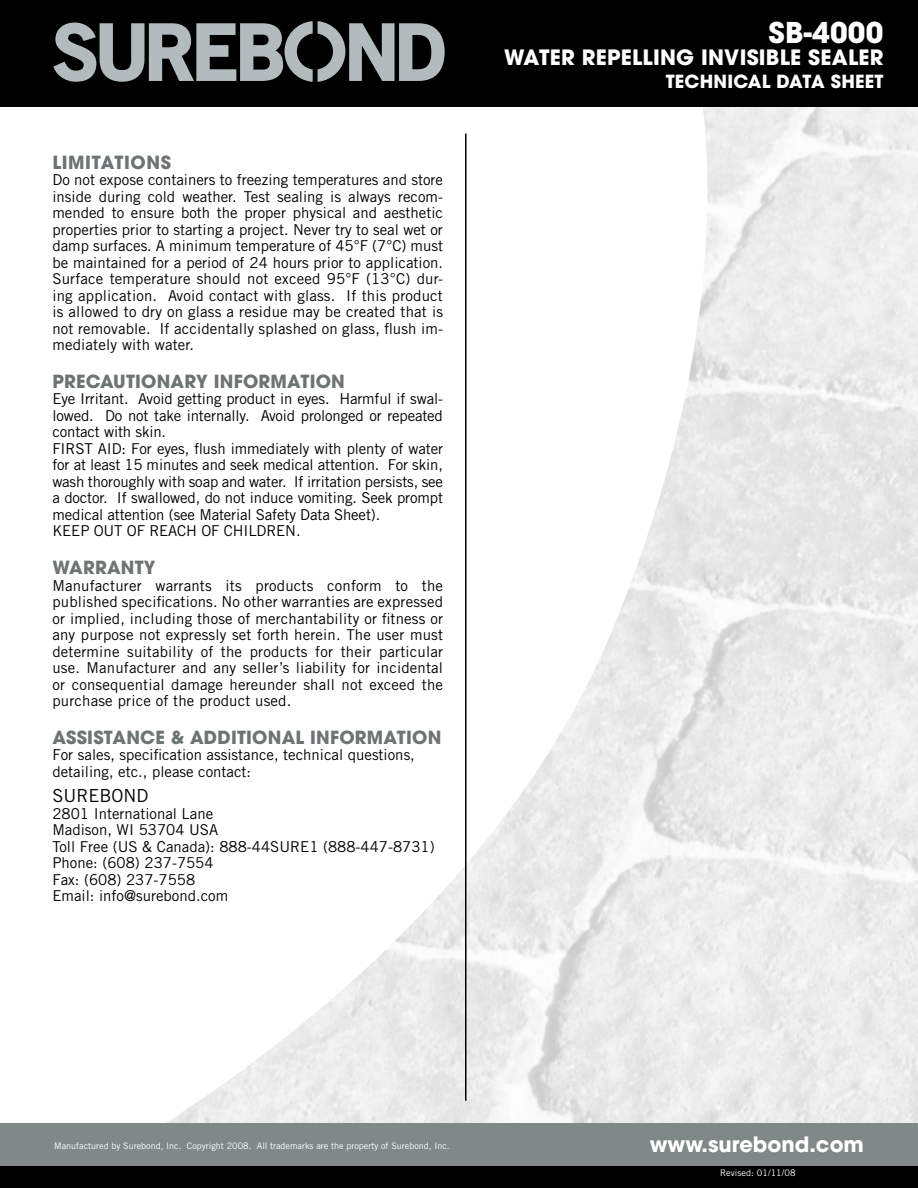
<style>
.page{position:relative;width:918px;height:1188px;background:#fff}
.page>*{position:absolute;margin:0;border:0;box-sizing:border-box;transform-origin:0 0}
.t1{font:700 28.5px "Avant Garde";letter-spacing:.01em;color:#fff}
.t2{font:700 21px "Avant Garde";letter-spacing:.01em;color:#fff}
.t3{font:700 18px "Avant Garde";letter-spacing:.01em;color:#6d7473}
.t4{font:700 18px "Avant Garde";letter-spacing:.01em;color:#fff}
.t5{font:18px "Trade Gothic";color:#000}
.t6{font:15px/16.5px "Trade Gothic";letter-spacing:-.01em;color:#000}
.t7{font:9px "Trade Gothic";color:#fff}
</style>
<div class="page">
<img style="left:53px;top:106px;width:865px;height:1018px">
<div style="left:0;top:1151px;width:918px;height:37px;background:#000"></div>
<div style="left:0;top:1124px;width:918px;height:42px;background:#818888"></div>
<div style="left:0;top:0;width:918px;height:106px;background:#000"></div>
<svg style="left:53px;top:21px;width:392px;height:61px"></svg>
<hr style="left:465px;top:134px;width:1px;height:967px;background:#000">
<p class="t3" style="left:52px;top:150px;width:11px">LIMIT</p>
<p class="t3" style="left:101px;top:150px;width:59px">ATIONS</p>
<p class="t6" style="left:52px;top:171px;width:392px;text-align:justify">Do not expose containers to freezing temperatures and store inside during cold weather. Test sealing is always recom&shy;mended to ensure both the proper physical and aesthetic properties prior to starting a project. Never try to seal wet or damp surfaces. A minimum temperature of 45°F (7°C) must be maintained for a period of 24 hours prior to application.<br>Surface temperature should not exceed 95°F (13°C) dur&shy;ing application. Avoid contact with glass. If this product is allowed to dry on glass a residue may be created that is not removable. If accidentally splashed on glass, flush im&shy;mediately with water.</p>
<p class="t3" style="left:52px;top:370px;width:292px">PRECAUTIONARY INFORMATION</p>
<p class="t6" style="left:52px;top:391px;width:392px">Eye Irritant. Avoid getting product in eyes. Harmful if swal&shy;lowed. Do not take internally. Avoid prolonged or repeated contact with skin.<br>FIRST AID: For eyes, flush immediately with plenty of water for at least 15 minutes and seek medical attention. For skin, wash thoroughly with soap and water. If irritation persists, see a doctor. If swallowed, do not induce vomiting. Seek prompt medical attention (see Material Safety Data Sheet).<br>KEEP OUT OF REACH OF CHILDREN.</p>
<p class="t3" style="left:52px;top:556px;width:81px">WARRANTY</p>
<p class="t6" style="left:52px;top:577px;width:392px;text-align:justify">Manufacturer warrants its products conform to the published specifications. No other warranties are expressed or implied, including those of merchantability or fitness or any purpose not expressly set forth herein. The user must determine suitability of the products for their particular use. Manufacturer and any seller’s liability for incidental or consequential damage hereunder shall not exceed the purchase price of the product used.</p>
<p class="t3" style="left:52px;top:726px;width:12px">ASSIST</p>
<p class="t3" style="left:113px;top:726px;width:89px">ANCE &amp; ADDITI</p>
<p class="t3" style="left:252px;top:726px;width:188px">ONAL INFORMATION</p>
<p class="t6" style="left:52px;top:747px;width:364px">For sales, specification assistance, technical questions, detailing, etc., please contact:</p>
<p class="t5" style="left:52px;top:785px;width:98px">SUREBOND</p>
<p class="t6" style="left:52px;top:805px;width:384px">2801 International Lane<br>Madison, WI 53704 USA<br>Toll Free (US &amp; Canada): 888-44SURE1 (888-447-8731)<br>Phone: (608) 237-7554<br>Fax: (608) 237-7558<br>Email: info@surebond.com</p>
<h1 class="t1" style="left:768px;top:14px;width:117px">SB-4000</h1>
<h2 class="t2" style="left:504px;top:44px;width:381px">WATER REPELLING INVISIBLE SEALER</h2>
<p class="t4" style="left:666px;top:70px;width:81px">TECH NICAL</p>
<p class="t4" style="left:776px;top:70px;width:109px">DATA SHEET</p>
<p class="t7" style="left:54px;top:1140px;width:397px">Manufactured by Surebond, Inc. Copyright 2008. All trademarks are the property of Surebond, Inc.</p>
<h2 class="t2" style="left:650px;top:1130px;width:216px">WWW.SUREBOND.COM</h2>
<p class="t7" style="left:720px;top:1168px;width:77px">Revised: 01/11/08</p>
</div>
